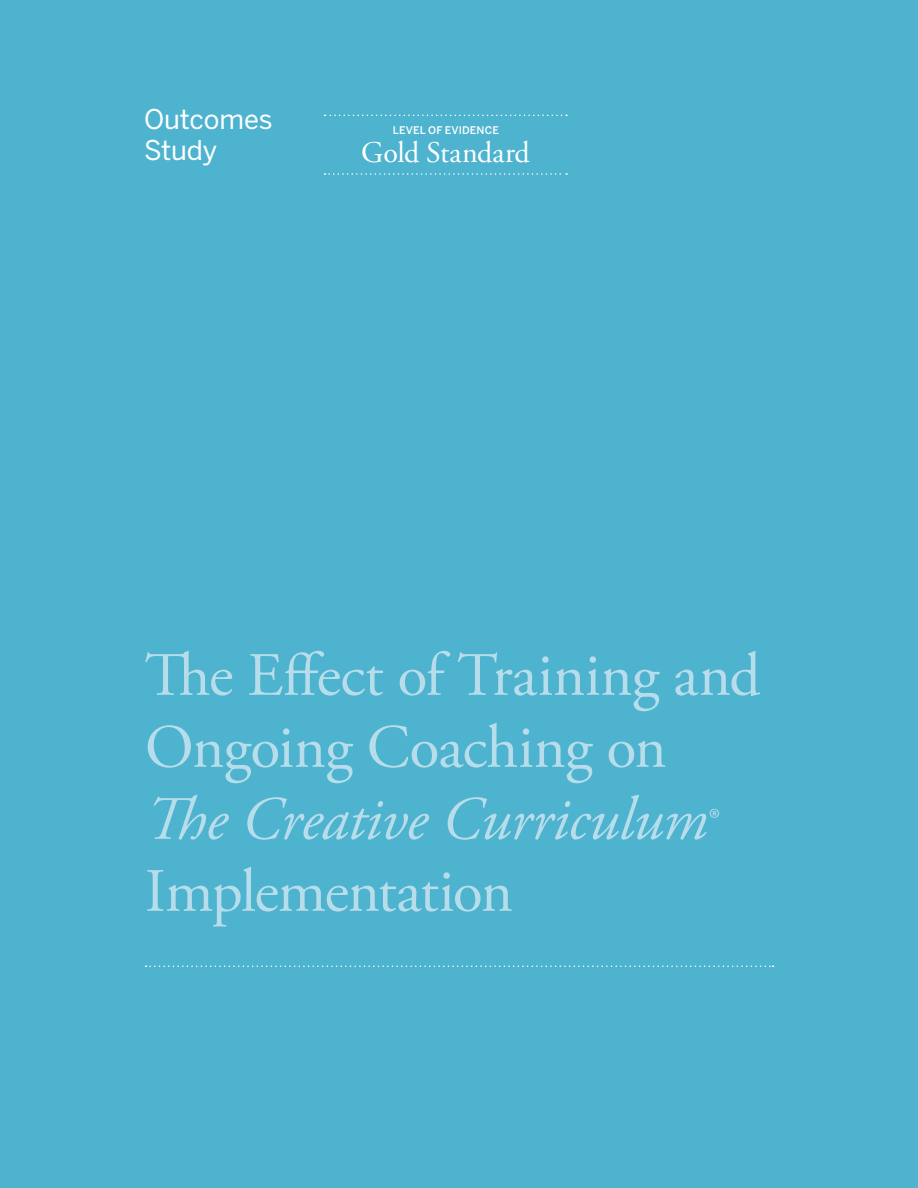
<style>
.page{position:relative;width:918px;height:1188px;background:#4db3cf}
.page>*{position:absolute;margin:0;border:0;box-sizing:border-box;transform-origin:0 0}
.Research_Title{font:61.5px/72px "Adobe Garamond Pro";letter-spacing:-.01em;color:#b7dcea}
.t1{font:30px "Adobe Garamond Pro";letter-spacing:-.01em;color:#fff}
.t2{font:27px/31.5px "Benton Sans";letter-spacing:-.005em;color:#fff}
.t3{font:500 10.5px "Benton Sans";letter-spacing:.01em;color:#fff}
.s1{font-style:italic}
.s2{font-size:35.85px}
</style>
<div class="page">
<svg style="left:146px;top:966px;width:628px;height:1px"></svg>
<svg style="left:324px;top:115px;width:243px;height:60px"></svg>
<div style="left:563px;top:117px;width:7px;height:55px;background:#4db3cf"></div>
<div style="left:320px;top:117px;width:7px;height:55px;background:#4db3cf"></div>
<p class="t2" style="left:144px;top:103px;width:130px">Outcomes<br>Study</p>
<p class="t3" style="left:393px;top:124px;width:107px">LEVEL OF EVIDENCE</p>
<p class="t1" style="left:361px;top:135px;width:170px">Gold Standard</p>
<p class="Research_Title" style="left:145px;top:641px;width:617px">The Effect of Training and<br>Ongoing Coaching on<br><span class="s1">The Creative Curriculum</span><span class="s2">®<br></span>Implementation</p>
</div>
